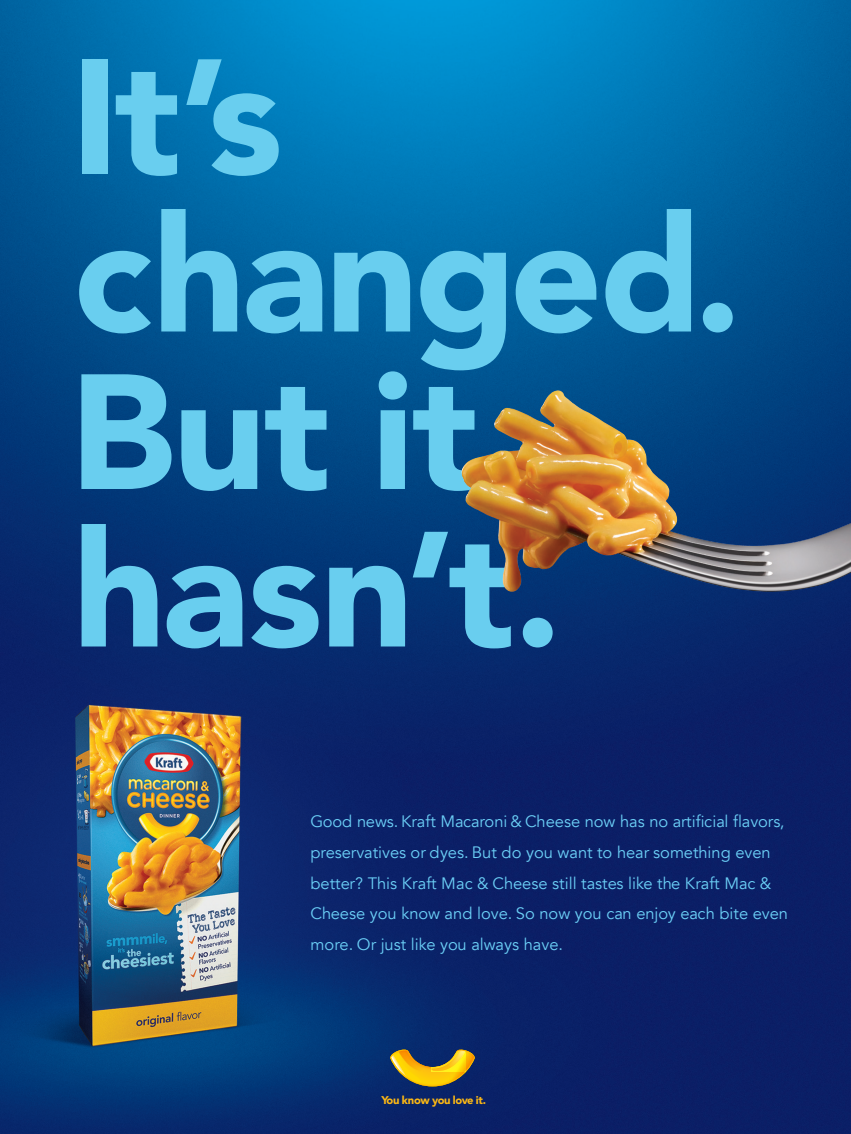
<style>
.page{position:relative;width:851px;height:1134px;background:#fff}
.page>*{position:absolute;margin:0;border:0;box-sizing:border-box;transform-origin:0 0}
.t1{font:900 162px "Avenir";letter-spacing:-.015em;color:#69ceef}
.t2{font:16.5px/30.6px "Avenir";color:#6bcff6}
.t3{font:900 11.1px "Avenir LT Std";letter-spacing:-.025em;color:#fcb814}
</style>
<div class="page">
<img style="left:0;top:0;width:850px;height:1134px">
<img style="left:430px;top:1045px;width:52px;height:47px">
<svg style="left:390px;top:1049px;width:85px;height:37px"></svg>
<img style="left:390px;top:1050px;width:57px;height:31px">
<img style="left:461px;top:390px;width:95px;height:173px">
<p class="t1" style="left:71px;top:-21px;width:213px">It’s</p>
<p class="t1" style="left:73px;top:136px;width:670px">changed.</p>
<p class="t1" style="left:70px;top:294px;width:410px">But it</p>
<p class="t1" style="left:73px;top:451px;width:490px">hasn’t.</p>
<p class="t2" style="left:310px;top:807px;width:479px">Good news. Kraft Macaroni &amp; Cheese now has no artificial flavors, preservatives or dyes. But do you want to hear something even better? This Kraft Mac &amp; Cheese still tastes like the Kraft Mac &amp; Cheese you know and love. So now you can enjoy each bite even more. Or just like you always have.</p>
<p class="t3" style="left:381px;top:1093px;width:106px">You know you love it.</p>
</div>
